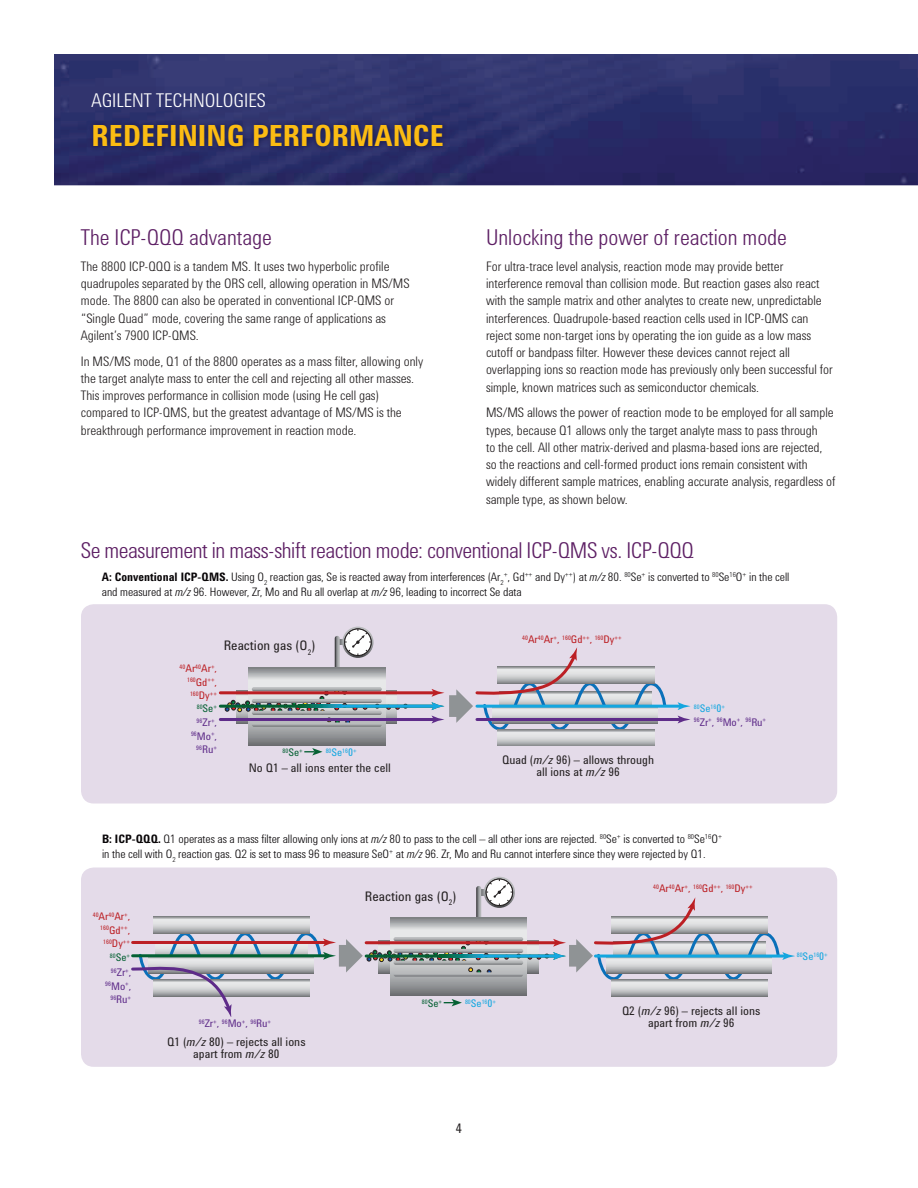
<style>
.page{position:relative;width:918px;height:1188px;background:#fff}
.page>*{position:absolute;margin:0;border:0;box-sizing:border-box;transform-origin:0 0}
.t1{font:700 30px "Agilent Condensed CFF";color:#fbbc13}
.t2{font:300 22.5px "Agilent Condensed CFF";letter-spacing:-.01em;color:#5d1f64}
.t3{font:300 19.5px "Agilent Condensed CFF";color:#fff}
.t4{font:300 13.5px/17.2px "Agilent Condensed CFF";color:#231f20}
.t5{font:13.5px "Agilent Condensed CFF";color:#231f20}
.t6{font:12.15px/12.1px "Agilent Condensed CFF";color:#231f20;text-align:center}
.t7{font:300 12px/15px "Agilent Condensed CFF";color:#080507}
.t8{font:6.3px/13.5px "Agilent Condensed CFF";color:#bc1f24;text-align:right}
.t9{font:6.3px/13.5px "Agilent Condensed CFF";color:#5e2b89;text-align:right}
.t10{font:6.3px "Agilent Condensed CFF";color:#13a7e0}
.t11{font:6.3px "Agilent Condensed CFF";color:#066134}
.s1{font-weight:700}
.s2{font-style:italic}
.s3{font-size:10.8px}
</style>
<div class="page">
<div style="left:81px;top:868px;width:756px;height:199px;background:#e4dbe9;border-radius:13px"></div>
<svg style="left:476px;top:886px;width:5px;height:36px"></svg>
<svg style="left:484px;top:877px;width:31px;height:31px"></svg>
<div style="left:486px;top:879px;width:27px;height:27px;border:1px solid #231f20;border-radius:50%"></div>
<svg style="left:479px;top:879px;width:33px;height:26px"></svg>
<svg style="left:390px;top:918px;width:137px;height:78px"></svg>
<svg style="left:394px;top:937px;width:129px;height:4px"></svg>
<svg style="left:394px;top:949px;width:129px;height:4px"></svg>
<svg style="left:394px;top:961px;width:129px;height:4px"></svg>
<svg style="left:394px;top:972px;width:129px;height:4px"></svg>
<svg style="left:612px;top:982px;width:156px;height:15px"></svg>
<hr style="left:366px;top:941px;width:191px;height:3px;background:#bc1f24">
<hr style="left:455px;top:955px;width:102px;height:3px;background:#16a8e1">
<svg style="left:153px;top:916px;width:156px;height:15px"></svg>
<svg style="left:528px;top:897px;width:267px;height:85px"></svg>
<div style="left:81px;top:604px;width:756px;height:200px;background:#e4dbe9;border-radius:13px"></div>
<svg style="left:335px;top:636px;width:5px;height:36px"></svg>
<svg style="left:342px;top:627px;width:32px;height:31px"></svg>
<div style="left:344px;top:629px;width:28px;height:27px;border:1px solid #231f20;border-radius:50%"></div>
<svg style="left:337px;top:629px;width:34px;height:26px"></svg>
<svg style="left:385px;top:694px;width:12px;height:29px"></svg>
<svg style="left:248px;top:668px;width:137px;height:78px"></svg>
<svg style="left:387px;top:704px;width:21px;height:5px"></svg>
<svg style="left:225px;top:689px;width:132px;height:35px"></svg>
<svg style="left:252px;top:687px;width:130px;height:4px"></svg>
<svg style="left:252px;top:699px;width:130px;height:4px"></svg>
<svg style="left:252px;top:711px;width:130px;height:4px"></svg>
<svg style="left:252px;top:722px;width:130px;height:5px"></svg>
<svg style="left:498px;top:732px;width:156px;height:14px"></svg>
<hr style="left:220px;top:691px;width:216px;height:3px;background:#bc1f24">
<hr style="left:220px;top:705px;width:216px;height:3px;background:#046134">
<hr style="left:316px;top:705px;width:120px;height:3px;background:#16a8e1">
<hr style="left:220px;top:718px;width:216px;height:3px;background:#5e2b89">
<hr style="left:477px;top:705px;width:205px;height:3px;background:#14a6df">
<svg style="left:678px;top:702px;width:13px;height:8px"></svg>
<hr style="left:477px;top:718px;width:205px;height:3px;background:#5e2b89">
<svg style="left:678px;top:716px;width:13px;height:7px"></svg>
<svg style="left:305px;top:705px;width:36px;height:3px"></svg>
<svg style="left:432px;top:647px;width:236px;height:85px"></svg>
<img style="left:54px;top:54px;width:864px;height:131px">
<img style="left:89px;top:120px;width:359px;height:32px">
<svg style="left:304px;top:748px;width:19px;height:8px"></svg>
<svg style="left:131px;top:931px;width:368px;height:86px"></svg>
<h3 class="t3" style="left:92px;top:93px;width:176px">AGILENT TECHNOLOGIES</h3>
<h1 class="t1" style="left:92px;top:125px;width:354px">REDEFINING PERFORMANCE</h1>
<h2 class="t2" style="left:81px;top:229px;width:193px">The ICP-QQQ advantage</h2>
<p class="t4" style="left:81px;top:259px;width:330px">The 8800 ICP-QQQ is a tandem MS. It uses two hyperbolic profile quadrupoles separated by the ORS cell, allowing operation in MS/MS mode. The 8800 can also be operated in conventional ICP-QMS or “Single Quad” mode, covering the same range of applications as Agilent’s 7900 ICP-QMS.</p>
<p class="t4" style="left:81px;top:353px;width:344px">In MS/MS mode, Q1 of the 8800 operates as a mass filter, allowing only the target analyte mass to enter the cell and rejecting all other masses.<br>This improves performance in collision mode (using He cell gas) compared to ICP-QMS, but the greatest advantage of MS/MS is the breakthrough performance improvement in reaction mode.</p>
<h2 class="t2" style="left:486px;top:229px;width:302px">Unlocking the power of reaction mode</h2>
<p class="t4" style="left:486px;top:259px;width:348px">For ultra-trace level analysis, reaction mode may provide better interference removal than collision mode. But reaction gases also react with the sample matrix and other analytes to create new, unpredictable interferences. Quadrupole-based reaction cells used in ICP-QMS can reject some non-target ions by operating the ion guide as a low mass cutoff or bandpass filter. However these devices cannot reject all overlapping ions so reaction mode has previously only been successful for simple, known matrices such as semiconductor chemicals.</p>
<p class="t4" style="left:486px;top:405px;width:351px">MS/MS allows the power of reaction mode to be employed for all sample types, because Q1 allows only the target analyte mass to pass through<br>to the cell. All other matrix-derived and plasma-based ions are rejected, so the reactions and cell-formed product ions remain consistent with widely different sample matrices, enabling accurate analysis, regardless of sample type, as shown below.</p>
<h2 class="t2" style="left:81px;top:542px;width:615px">Se measurement in mass-shift reaction mode: conventional ICP-QMS vs. ICP-QQQ</h2>
<p class="t7" style="left:102px;top:571px;width:689px"><span class="s1">A: Conventional ICP-QMS.</span> Using O<sub>2</sub> reaction gas, Se is reacted away from interferences (Ar<sub>2</sub><sup>+</sup>, Gd<sup>++</sup> and Dy<sup>++</sup>) at <span class="s2">m/z</span> 80. <sup>80</sup>Se<sup>+</sup> is converted to <sup>80</sup>Se<sup>16</sup>O<sup>+</sup> in the cell and measured at <span class="s2">m/z</span> 96. However, Zr, Mo and Ru all overlap at <span class="s2">m/z</span> 96, leading to incorrect Se data</p>
<p class="t8" style="left:180px;top:660px;width:39px">40<span class="s3">Ar</span>40<span class="s3">Ar</span>+<span class="s3">,<br></span>160<span class="s3">Gd</span>++<span class="s3">,<br></span>160<span class="s3">Dy</span>++</p>
<p class="t11" style="left:197px;top:704px;width:22px">80<span class="s3">Se</span>+</p>
<p class="t9" style="left:191px;top:714px;width:27px">96<span class="s3">Zr</span>+<span class="s3">,<br></span>96<span class="s3">Mo</span>+<span class="s3">,<br></span>96<span class="s3">Ru</span>+</p>
<p class="t5" style="left:224px;top:641px;width:93px">Reaction gas (O<sub>2</sub>)</p>
<p class="t11" style="left:283px;top:748px;width:22px">80<span class="s3">Se</span>+</p>
<p class="t10" style="left:326px;top:748px;width:33px">80<span class="s3">Se</span>16<span class="s3">0</span>+</p>
<p class="t6" style="left:249px;top:763px;width:144px">No Q1 – all ions enter the cell</p>
<p class="t8" style="left:522px;top:631px;width:101px">40<span class="s3">Ar</span>40<span class="s3">Ar</span>+<span class="s3">,</span> 160<span class="s3">Gd</span>++<span class="s3">,</span> 160<span class="s3">Dy</span>++</p>
<p class="t6" style="left:502px;top:754px;width:153px">Quad (<span class="s2">m/z</span> 96) – allows through all ions at <span class="s2">m/z</span> 96</p>
<p class="t10" style="left:694px;top:704px;width:33px">80<span class="s3">Se</span>16<span class="s3">0</span>+</p>
<p class="t9" style="left:694px;top:714px;width:74px">96<span class="s3">Zr</span>+<span class="s3">,</span> 96<span class="s3">Mo</span>+<span class="s3">,</span> 96<span class="s3">Ru</span>+</p>
<p class="t7" style="left:102px;top:832px;width:621px"><span class="s1">B: ICP-QQQ.</span> Q1 operates as a mass filter allowing only ions at <span class="s2">m/z</span> 80 to pass to the cell – all other ions are rejected. <sup>80</sup>Se<sup>+</sup> is converted to <sup>80</sup>Se<sup>16</sup>O<sup>+ </sup>in the cell with O<sub>2</sub> reaction gas. Q2 is set to mass 96 to measure SeO<sup>+</sup> at <span class="s2">m/z</span> 96. Zr, Mo and Ru cannot interfere since they were rejected by Q1.</p>
<p class="t8" style="left:93px;top:908px;width:39px">40<span class="s3">Ar</span>40<span class="s3">Ar</span>+<span class="s3">,<br></span>160<span class="s3">Gd</span>++<span class="s3">,<br></span>160<span class="s3">Dy</span>++</p>
<p class="t11" style="left:110px;top:953px;width:22px">80<span class="s3">Se</span>+</p>
<p class="t9" style="left:105px;top:964px;width:27px">96<span class="s3">Zr</span>+<span class="s3">,<br></span>96<span class="s3">Mo</span>+<span class="s3">,<br></span>96<span class="s3">Ru</span>+</p>
<p class="t9" style="left:199px;top:1015px;width:74px">96<span class="s3">Zr</span>+<span class="s3">,</span> 96<span class="s3">Mo</span>+<span class="s3">,</span> 96<span class="s3">Ru</span>+</p>
<p class="t6" style="left:167px;top:1036px;width:140px">Q1 (<span class="s2">m/z</span> 80) – rejects all ions apart from <span class="s2">m/z</span> 80</p>
<p class="t5" style="left:365px;top:891px;width:93px">Reaction gas (O<sub>2</sub>)</p>
<p class="t11" style="left:422px;top:999px;width:22px">80<span class="s3">Se</span>+</p>
<p class="t10" style="left:465px;top:999px;width:33px">80<span class="s3">Se</span>16<span class="s3">0</span>+</p>
<p class="t5" style="left:456px;top:1123px;width:8px">4</p>
<p class="t8" style="left:653px;top:880px;width:101px">40<span class="s3">Ar</span>40<span class="s3">Ar</span>+<span class="s3">,</span> 160<span class="s3">Gd</span>++<span class="s3">,</span> 160<span class="s3">Dy</span>++</p>
<p class="t6" style="left:622px;top:1006px;width:140px">Q2 (<span class="s2">m/z</span> 96) – rejects all ions apart from <span class="s2">m/z</span> 96</p>
<p class="t10" style="left:797px;top:952px;width:33px">80<span class="s3">Se</span>16<span class="s3">0</span>+</p>
</div>
